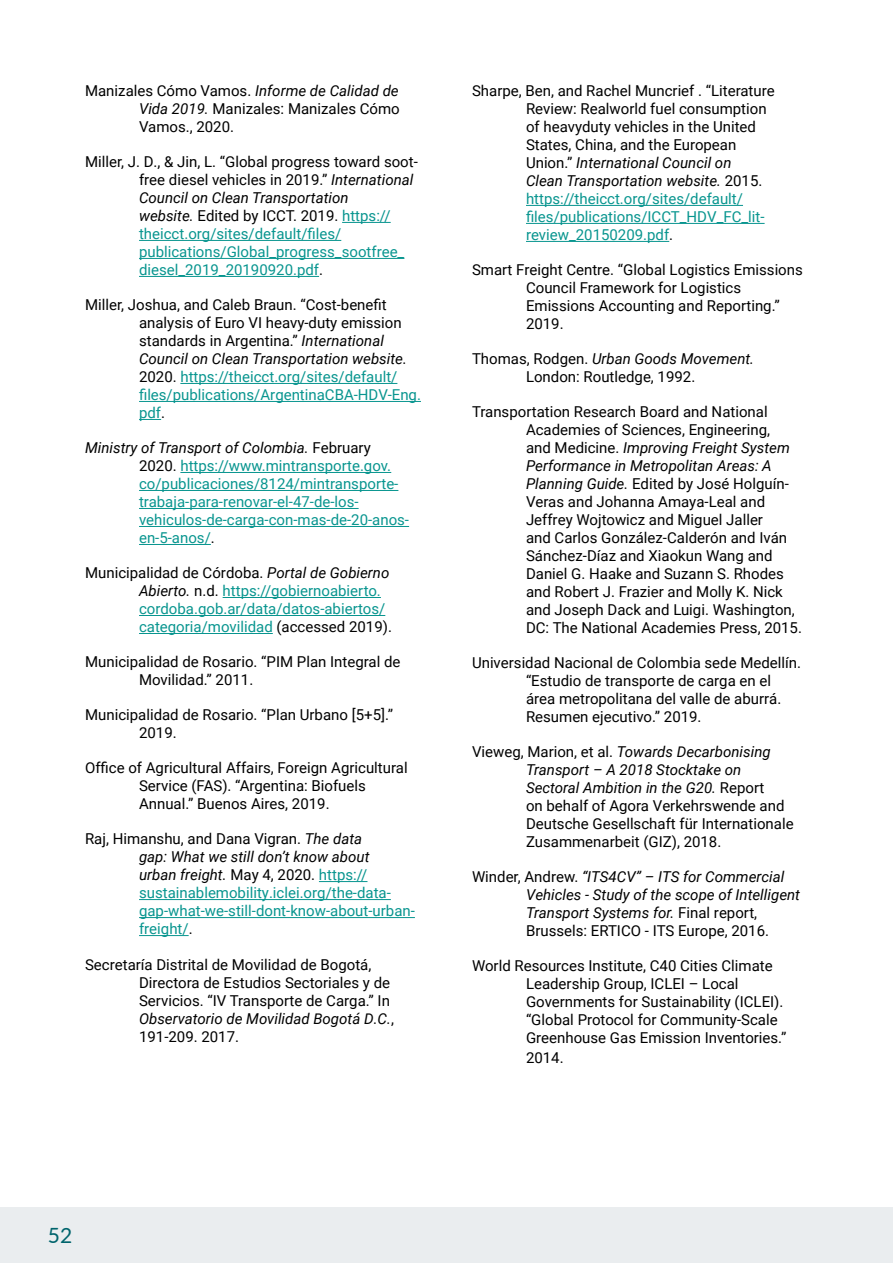
<style>
.page{position:relative;width:893px;height:1263px;background:#fff}
.page>*{position:absolute;margin:0;border:0;box-sizing:border-box;transform-origin:0 0}
.t1{font:21px "Lato";color:#00646c}
.t2{font:15px/18px "Roboto";color:#000}
.t3{font:15px/18px "Roboto";color:#08958f}
.t4{font:italic 15px/18px "Roboto";color:#000}
.s1{font-style:italic}
.s2{color:#000}
.s3{font-style:italic;color:#000}
.s4{color:#08958f}
.s5{font-style:normal}
</style>
<div class="page">
<div style="left:0;top:1208px;width:893px;height:55px;background:#eaedef"></div>
<hr style="left:342px;top:222px;width:49px;height:1px;background:#08958f">
<hr style="left:139px;top:240px;width:202px;height:1px;background:#08958f">
<hr style="left:139px;top:258px;width:265px;height:1px;background:#08958f">
<hr style="left:139px;top:276px;width:180px;height:1px;background:#08958f">
<hr style="left:180px;top:383px;width:217px;height:1px;background:#08958f">
<hr style="left:139px;top:401px;width:282px;height:1px;background:#08958f">
<svg style="left:139px;top:419px;width:22px;height:1px"></svg>
<hr style="left:180px;top:472px;width:211px;height:1px;background:#08958f">
<hr style="left:139px;top:490px;width:259px;height:1px;background:#08958f">
<hr style="left:139px;top:508px;width:220px;height:1px;background:#08958f">
<hr style="left:139px;top:526px;width:270px;height:1px;background:#08958f">
<hr style="left:139px;top:544px;width:72px;height:1px;background:#08958f">
<hr style="left:223px;top:597px;width:158px;height:1px;background:#08958f">
<hr style="left:139px;top:615px;width:246px;height:1px;background:#08958f">
<hr style="left:139px;top:633px;width:134px;height:1px;background:#08958f">
<hr style="left:319px;top:881px;width:48px;height:1px;background:#08958f">
<hr style="left:139px;top:899px;width:252px;height:1px;background:#08958f">
<hr style="left:139px;top:917px;width:276px;height:1px;background:#08958f">
<hr style="left:139px;top:935px;width:50px;height:1px;background:#08958f">
<hr style="left:526px;top:205px;width:217px;height:1px;background:#08958f">
<hr style="left:526px;top:223px;width:239px;height:1px;background:#08958f">
<hr style="left:526px;top:241px;width:143px;height:1px;background:#08958f">
<p class="t2" style="left:139px;top:81px;width:262px;text-align:justify;text-indent:-54px">Manizales Cómo Vamos. <span class="s1">Informe de Calidad de Vida 2019.</span> Manizales: Manizales Cómo Vamos., 2020.</p>
<p class="t3" style="left:139px;top:152px;width:280px;text-indent:-54px"><span class="s2">Miller, J. D., &amp; Jin, L. “Global progress toward soot&shy;free diesel vehicles in 2019.”</span> <span class="s3">International Council on Clean Transportation<br>website.</span> <span class="s2">Edited by ICCT. 2019.</span> https:// theicct.org/sites/default/files/ publications/Global_progress_sootfree_ diesel_2019_20190920.pdf<span class="s2">.</span></p>
<p class="t2" style="left:139px;top:295px;width:283px;text-indent:-54px">Miller, Joshua, and Caleb Braun. “Cost-benefit analysis of Euro VI heavy-duty emission standards in Argentina.” <span class="s1">International Council on Clean Transportation website.<br></span>2020. <span class="s4">https://theicct.org/sites/default/ files/publications/ArgentinaCBA-HDV-Eng. pdf</span>.</p>
<p class="t3" style="left:139px;top:438px;width:272px;text-indent:-54px"><span class="s3">Ministry of Transport of Colombia.</span> <span class="s2">February 2020.</span> https://www.mintransporte.gov. co/publicaciones/8124/mintransporte&shy;trabaja-para-renovar-el-47-de-los&shy;vehiculos-de-carga-con-mas-de-20-anos&shy;en-5-anos/<span class="s2">.</span></p>
<p class="t3" style="left:139px;top:563px;width:254px;text-indent:-54px"><span class="s2">Municipalidad de Córdoba.</span> <span class="s3">Portal de Gobierno Abierto.</span> <span class="s2">n.d.</span> https://gobiernoabierto. cordoba.gob.ar/data/datos-abiertos/ categoria/movilidad <span class="s2">(accessed 2019).</span></p>
<p class="t2" style="left:139px;top:652px;width:263px;text-indent:-54px">Municipalidad de Rosario. “PIM Plan Integral de<br>Movilidad.” 2011.</p>
<p class="t2" style="left:139px;top:705px;width:255px;text-indent:-54px">Municipalidad de Rosario. “Plan Urbano [5+5].”<br>2019.</p>
<p class="t2" style="left:139px;top:758px;width:270px;text-indent:-54px">Office of Agricultural Affairs, Foreign Agricultural<br>Service (FAS). “Argentina: Biofuels<br>Annual.” Buenos Aires, 2019.</p>
<p class="t3" style="left:139px;top:829px;width:277px;text-indent:-54px"><span class="s2">Raj, Himanshu, and Dana Vigran.</span> <span class="s3">The data<br>gap: What we still don’t know about<br>urban freight.</span> <span class="s2">May 4, 2020.</span> https:// sustainablemobility.iclei.org/the-data&shy;gap-what-we-still-dont-know-about-urban&shy;freight/<span class="s2">.</span></p>
<p class="t2" style="left:139px;top:954px;width:256px;text-indent:-54px">Secretaría Distrital de Movilidad de Bogotá, Directora de Estudios Sectoriales y de Servicios. “IV Transporte de Carga.” In <span class="s1">Observatorio de Movilidad Bogotá D.C.</span>, 191-209. 2017.</p>
<p class="t2" style="left:526px;top:81px;width:250px;text-indent:-54px">Sharpe, Ben, and Rachel Muncrief . “Literature Review: Realworld fuel consumption of heavyduty vehicles in the United States, China, and the European Union.” <span class="s1">International Council on<br>Clean Transportation website.</span> 2015. <span class="s4">https://theicct.org/sites/default/ files/publications/ICCT_HDV_FC_lit&shy;review_20150209.pdf</span>.</p>
<p class="t2" style="left:526px;top:260px;width:278px;text-indent:-54px">Smart Freight Centre. “Global Logistics Emissions<br>Council Framework for Logistics<br>Emissions Accounting and Reporting.”<br>2019.</p>
<p class="t2" style="left:472px;top:349px;width:284px;text-align:center">Thomas, Rodgen. <span class="s1">Urban Goods Movement.<br></span>London: Routledge, 1992.</p>
<p class="t2" style="left:526px;top:402px;width:277px;text-indent:-54px">Transportation Research Board and National Academies of Sciences, Engineering,<br>and Medicine. <span class="s1">Improving Freight System Performance in Metropolitan Areas: A Planning Guide.</span> Edited by José Holguín-Veras and Johanna Amaya-Leal and Jeffrey Wojtowicz and Miguel Jaller<br>and Carlos González-Calderón and Iván Sánchez-Díaz and Xiaokun Wang and Daniel G. Haake and Suzann S. Rhodes and Robert J. Frazier and Molly K. Nick and Joseph Dack and Luigi. Washington, DC: The National Academies Press, 2015.</p>
<p class="t2" style="left:526px;top:653px;width:277px;text-indent:-54px">Universidad Nacional de Colombia sede Medellín. “Estudio de transporte de carga en el área metropolitana del valle de aburrá.<br>Resumen ejecutivo.” 2019.</p>
<p class="t2" style="left:526px;top:742px;width:269px;text-indent:-54px">Vieweg, Marion, et al. <span class="s1">Towards Decarbonising Transport – A 2018 Stocktake on Sectoral Ambition in the G20.</span> Report<br>on behalf of Agora Verkehrswende and Deutsche Gesellschaft für Internationale Zusammenarbeit (GIZ), 2018.</p>
<p class="t4" style="left:526px;top:867px;width:276px;text-indent:-54px"><span class="s5">Winder, Andrew.</span> “ITS4CV” – ITS for Commercial Vehicles - Study of the scope of Intelligent Transport Systems for. <span class="s5">Final report, Brussels: ERTICO - ITS Europe, 2016.</span></p>
<p class="t2" style="left:526px;top:956px;width:262px;text-indent:-54px">World Resources Institute, C40 Cities Climate Leadership Group, ICLEI – Local Governments for Sustainability (ICLEI). “Global Protocol for Community-Scale Greenhouse Gas Emission Inventories.”</p>
<p class="t2" style="left:526px;top:1048px;width:39px">2014.</p>
<h1 class="t1" style="left:48px;top:1220px;width:26px">52</h1>
</div>
